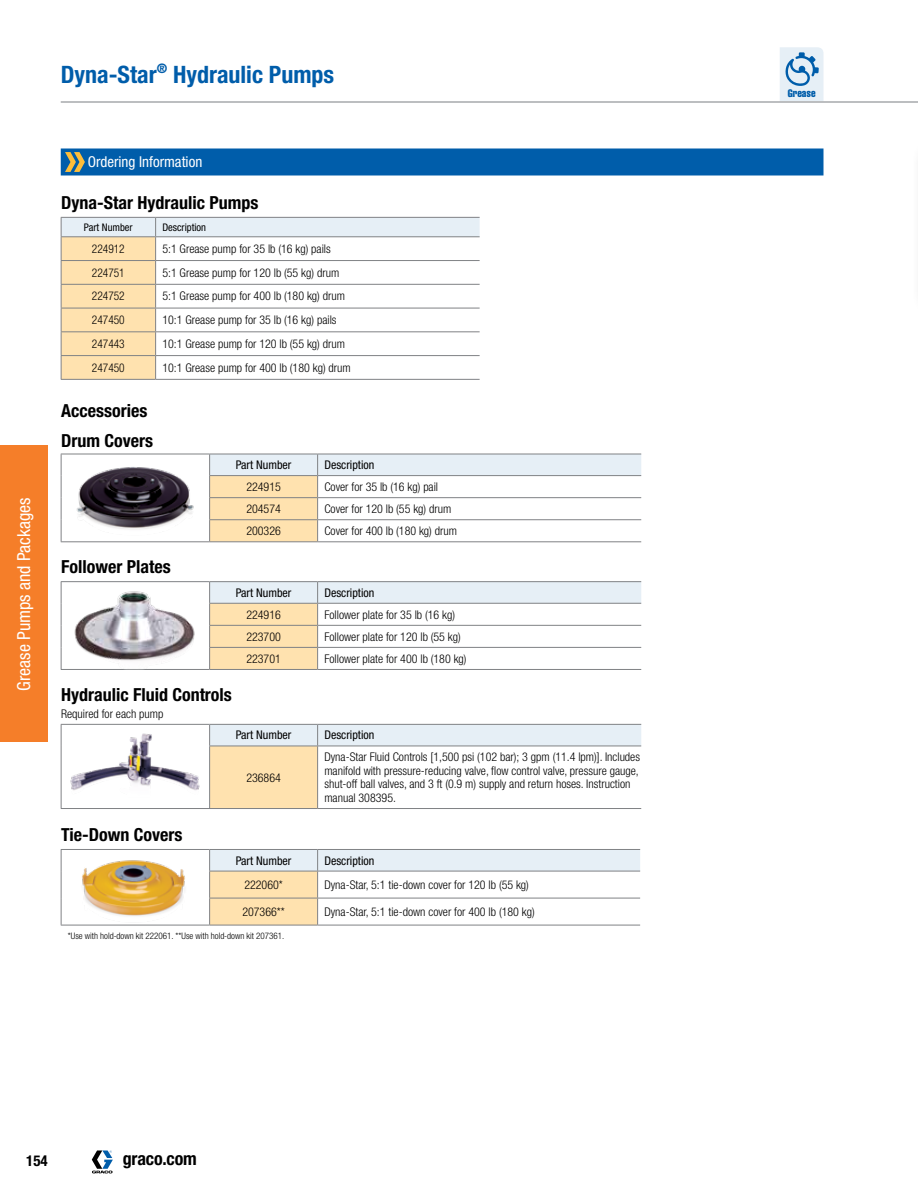
<style>
.page{position:relative;width:918px;height:1188px;background:#fff}
.page>*{position:absolute;margin:0;border:0;box-sizing:border-box;transform-origin:0 0}
.t1{font:700 condensed 24px "Helvetica Neue LT Std";color:#005daa}
.t2{font:700 condensed 18px/30px "Helvetica Neue LT Std";color:#000}
.t3{font:condensed 18px "Helvetica Neue LT Std";color:#fff}
.t4{font:condensed 15px "Helvetica Neue LT Std";color:#fff}
.t5{font:700 condensed 15px "Helvetica Neue LT Std";color:#000}
.t6{font:300 condensed 12px/13.5px "Helvetica Neue LT Std";color:#000}
.t7{font:condensed 12px "Helvetica Neue LT Std";color:#000}
.t8{font:300 condensed 12px "Helvetica Neue LT Std";color:#000;scale:.95 1}
.t9{font:10.65px "Helvetica LT Std Comp";color:#005daa}
.t10{font:condensed 10.5px "Helvetica Neue LT Std";color:#000}
.t11{font:300 condensed 9px "Helvetica Neue LT Std";color:#000}
</style>
<div class="page">
<svg style="left:92px;top:1150px;width:21px;height:23px"></svg>
<svg style="left:780px;top:47px;width:44px;height:54px;background:#c4d9eb"></svg>
<hr style="left:61px;top:101px;width:857px;height:2px;background:#a7a9ac">
<svg style="left:61px;top:148px;width:763px;height:28px;background:#0b63ab"></svg>
<hr style="left:156px;top:379px;width:324px;height:1px;background:#808285">
<hr style="left:61px;top:379px;width:95px;height:1px;background:#808285">
<svg style="left:61px;top:218px;width:419px;height:161px"></svg>
<hr style="left:61px;top:217px;width:95px;height:1px;background:#808285">
<hr style="left:156px;top:217px;width:324px;height:1px;background:#808285">
<hr style="left:61px;top:541px;width:149px;height:1px;background:#808285">
<hr style="left:61px;top:454px;width:149px;height:1px;background:#808285">
<svg style="left:61px;top:454px;width:1px;height:87px"></svg>
<svg style="left:209px;top:454px;width:432px;height:88px"></svg>
<hr style="left:210px;top:541px;width:108px;height:1px;background:#808285">
<hr style="left:318px;top:541px;width:323px;height:1px;background:#808285">
<hr style="left:210px;top:497px;width:108px;height:1px;background:#808285">
<hr style="left:318px;top:497px;width:323px;height:1px;background:#808285">
<img style="left:76px;top:467px;width:118px;height:62px">
<div style="left:210px;top:746px;width:108px;height:63px;background:#ffe2af"></div>
<hr style="left:61px;top:808px;width:149px;height:1px;background:#808285">
<hr style="left:61px;top:724px;width:149px;height:1px;background:#808285">
<svg style="left:61px;top:725px;width:1px;height:21px"></svg>
<hr style="left:61px;top:746px;width:1px;height:62px;background:#808285">
<svg style="left:209px;top:724px;width:432px;height:22px;background:#dee7ed"></svg>
<hr style="left:209px;top:746px;width:109px;height:1px;background:#808285">
<hr style="left:209px;top:746px;width:1px;height:62px;background:#808285">
<hr style="left:318px;top:746px;width:323px;height:1px;background:#808285">
<hr style="left:317px;top:746px;width:1px;height:62px;background:#808285">
<hr style="left:210px;top:808px;width:108px;height:1px;background:#808285">
<hr style="left:318px;top:808px;width:323px;height:1px;background:#808285">
<img style="left:70px;top:733px;width:130px;height:58px">
<hr style="left:61px;top:849px;width:149px;height:1px;background:#808285">
<svg style="left:61px;top:850px;width:1px;height:75px"></svg>
<hr style="left:61px;top:925px;width:149px;height:1px;background:#808285">
<hr style="left:210px;top:925px;width:108px;height:1px;background:#808285">
<hr style="left:318px;top:925px;width:322px;height:1px;background:#808285">
<svg style="left:209px;top:849px;width:431px;height:76px"></svg>
<img style="left:77px;top:860px;width:114px;height:65px">
<hr style="left:61px;top:669px;width:149px;height:1px;background:#808285">
<hr style="left:61px;top:581px;width:149px;height:1px;background:#808285">
<svg style="left:61px;top:582px;width:1px;height:87px"></svg>
<hr style="left:210px;top:581px;width:108px;height:1px;background:#808285">
<hr style="left:318px;top:581px;width:323px;height:1px;background:#808285">
<svg style="left:209px;top:582px;width:432px;height:87px"></svg>
<hr style="left:210px;top:669px;width:108px;height:1px;background:#808285">
<hr style="left:318px;top:669px;width:323px;height:1px;background:#808285">
<hr style="left:210px;top:625px;width:108px;height:1px;background:#808285">
<hr style="left:318px;top:625px;width:323px;height:1px;background:#808285">
<img style="left:74px;top:591px;width:121px;height:70px">
<div style="left:0;top:446px;width:48px;height:296px;background:#f57e29"></div>
<hr style="left:917px;top:149px;width:1px;height:148px;background:#005daa">
<h1 class="t1" style="left:61px;top:60px;width:275px">Dyna-Star<sup>®</sup> Hydraulic Pumps</h1>
<h2 class="t3" style="left:14px;top:691px;width:195px;rotate:-90deg">Grease Pumps and Packages</h2>
<p class="t4" style="left:88px;top:153px;width:116px">Ordering Information</p>
<h2 class="t2" style="left:61px;top:187px;width:199px">Dyna-Star Hydraulic Pumps</h2>
<p class="t10" style="left:84px;top:221px;width:50px">Part Number</p>
<p class="t10" style="left:162px;top:221px;width:45px">Description</p>
<p class="t8" style="left:92px;top:242px;width:36px">224912</p>
<p class="t6" style="left:162px;top:242px;width:170px">5:1 Grease pump for 35 lb (16 kg) pails</p>
<p class="t8" style="left:92px;top:266px;width:36px">224751</p>
<p class="t6" style="left:162px;top:266px;width:178px">5:1 Grease pump for 120 lb (55 kg) drum</p>
<p class="t8" style="left:92px;top:289px;width:36px">224752</p>
<p class="t6" style="left:162px;top:289px;width:184px">5:1 Grease pump for 400 lb (180 kg) drum</p>
<p class="t8" style="left:92px;top:313px;width:36px">247450</p>
<p class="t6" style="left:162px;top:313px;width:176px">10:1 Grease pump for 35 lb (16 kg) pails</p>
<p class="t8" style="left:92px;top:337px;width:36px">247443</p>
<p class="t6" style="left:162px;top:337px;width:184px">10:1 Grease pump for 120 lb (55 kg) drum</p>
<p class="t8" style="left:92px;top:361px;width:36px">247450</p>
<p class="t6" style="left:162px;top:361px;width:190px">10:1 Grease pump for 400 lb (180 kg) drum</p>
<h2 class="t2" style="left:61px;top:396px;width:94px">Accessories<br>Drum Covers</h2>
<p class="t7" style="left:236px;top:458px;width:57px">Part Number</p>
<p class="t7" style="left:324px;top:458px;width:51px">Description</p>
<p class="t6" style="left:246px;top:480px;width:36px">224915</p>
<p class="t6" style="left:324px;top:480px;width:115px">Cover for 35 lb (16 kg) pail</p>
<p class="t6" style="left:246px;top:502px;width:36px">204574</p>
<p class="t6" style="left:324px;top:502px;width:128px">Cover for 120 lb (55 kg) drum</p>
<p class="t6" style="left:246px;top:524px;width:36px">200326</p>
<p class="t6" style="left:324px;top:524px;width:134px">Cover for 400 lb (180 kg) drum</p>
<h2 class="t2" style="left:61px;top:551px;width:111px">Follower Plates</h2>
<p class="t7" style="left:236px;top:586px;width:57px">Part Number</p>
<p class="t7" style="left:324px;top:586px;width:51px">Description</p>
<p class="t6" style="left:246px;top:607px;width:36px">224916</p>
<p class="t6" style="left:324px;top:607px;width:132px">Follower plate for 35 lb (16 kg)</p>
<p class="t6" style="left:246px;top:630px;width:36px">223700</p>
<p class="t6" style="left:324px;top:630px;width:138px">Follower plate for 120 lb (55 kg)</p>
<p class="t6" style="left:246px;top:652px;width:36px">223701</p>
<p class="t6" style="left:324px;top:652px;width:144px">Follower plate for 400 lb (180 kg)</p>
<h2 class="t2" style="left:61px;top:679px;width:172px">Hydraulic Fluid Controls</h2>
<p class="t6" style="left:61px;top:707px;width:104px">Required for each pump</p>
<h2 class="t2" style="left:61px;top:819px;width:123px">Tie-Down Covers</h2>
<p class="t7" style="left:236px;top:728px;width:57px">Part Number</p>
<p class="t7" style="left:324px;top:728px;width:51px">Description</p>
<p class="t6" style="left:246px;top:770px;width:36px">236864</p>
<p class="t6" style="left:324px;top:750px;width:317px">Dyna-Star Fluid Controls [1,500 psi (102 bar); 3 gpm (11.4 lpm)]. Includes manifold with pressure-reducing valve, flow control valve, pressure gauge, shut-off ball valves, and 3 ft (0.9 m) supply and return hoses. Instruction manual 308395.</p>
<p class="t7" style="left:236px;top:853px;width:57px">Part Number</p>
<p class="t7" style="left:324px;top:853px;width:51px">Description</p>
<p class="t6" style="left:244px;top:878px;width:40px">222060*</p>
<p class="t6" style="left:324px;top:878px;width:206px">Dyna-Star, 5:1 tie-down cover for 120 lb (55 kg)</p>
<p class="t6" style="left:242px;top:905px;width:44px">207366**</p>
<p class="t6" style="left:324px;top:905px;width:212px">Dyna-Star, 5:1 tie-down cover for 400 lb (180 kg)</p>
<p class="t11" style="left:68px;top:931px;width:218px">*Use with hold-down kit 222061. **Use with hold-down kit 207361.</p>
<p class="t5" style="left:26px;top:1152px;width:23px">154</p>
<h2 class="t2" style="left:123px;top:1143px;width:76px">graco.com</h2>
<p class="t9" style="left:788px;top:87px;width:29px">Grease</p>
</div>
